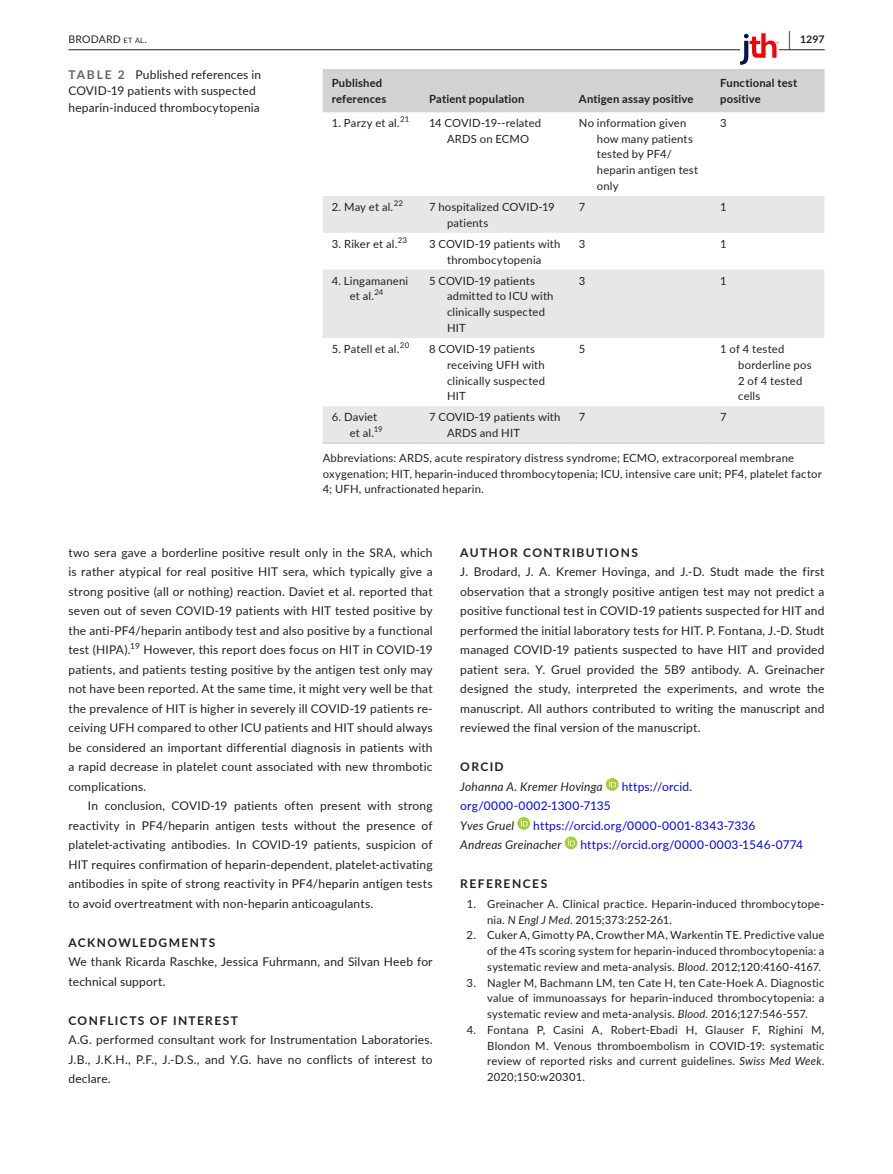
<style>
.page{position:relative;width:893px;height:1174px;background:#fff}
.page>*{position:absolute;margin:0;border:0;box-sizing:border-box;transform-origin:0 0}
.t1{font:12px/19.5px "Lato";letter-spacing:.015em;color:#231f20;text-align:justify}
.t2{font:12px "Lato";letter-spacing:.015em;color:#00f}
.t3{font:700 12px "Lato";letter-spacing:.115em;color:#231f20}
.t4{font:italic 12px "Lato";letter-spacing:.015em;color:#231f20}
.t5{font:11.25px/15.8px "Lato";letter-spacing:.015em;color:#231f20}
.t6{font:700 11.25px/15.8px "Lato";letter-spacing:.015em;color:#231f20}
.t7{font:10.5px "Lato";letter-spacing:.02em;color:#231f20}
.t8{font:700 10.5px "Lato";color:#231f20}
.t9{font:8.4px "Lato";color:#231f20}
.t10{font:7.8px "Lato";letter-spacing:.005em;color:#231f20}
.s1{font-size:7.35px}
.s2{font-size:19.5px}
.s3{font-weight:700;color:#636366}
.s4{font-style:italic}
</style>
<div class="page">
<hr style="left:68px;top:49px;width:756px;height:1px;background:#231f20">
<svg style="left:606px;top:778px;width:13px;height:13px"></svg>
<svg style="left:609px;top:780px;width:7px;height:7px"></svg>
<svg style="left:517px;top:817px;width:13px;height:13px"></svg>
<svg style="left:521px;top:819px;width:7px;height:7px"></svg>
<div style="left:565px;top:836px;width:12px;height:13px;background:#a5cd39;border-radius:50%"></div>
<svg style="left:568px;top:839px;width:7px;height:7px"></svg>
<svg style="left:323px;top:33px;width:501px;height:79px"></svg>
<svg style="left:323px;top:196px;width:501px;height:246px;fill:#e6e7e9"></svg>
<hr style="left:323px;top:442px;width:97px;height:2px;background:#d1d2d4">
<hr style="left:420px;top:442px;width:150px;height:2px;background:#d1d2d4">
<hr style="left:570px;top:442px;width:141px;height:2px;background:#d1d2d4">
<hr style="left:711px;top:442px;width:113px;height:2px;background:#d1d2d4">
<p class="t7" style="left:68px;top:31px;width:80px">BRODARD <span class="s1">et al</span>.</p>
<p class="t8" style="left:789px;top:31px;width:37px"><span class="s2">|</span> 1297</p>
<p class="t1" style="left:68px;top:66px;width:194px;line-height:16.5px;text-align:left"><span class="s3">TABLE 2</span> Published references in<br>COVID-19 patients with suspected heparin-induced thrombocytopenia</p>
<p class="t6" style="left:332px;top:75px;width:56px">Published references</p>
<p class="t6" style="left:429px;top:91px;width:97px">Patient population</p>
<p class="t6" style="left:579px;top:91px;width:116px">Antigen assay positive</p>
<p class="t6" style="left:720px;top:75px;width:79px">Functional test positive</p>
<p class="t5" style="left:332px;top:115px;width:69px">1. Parzy et al.</p>
<p class="t10" style="left:400px;top:113px;width:11px">21</p>
<p class="t5" style="left:429px;top:115px;width:114px;text-align:center">14 COVID-19--related<br>ARDS on ECMO</p>
<p class="t5" style="left:597px;top:115px;width:103px;text-indent:-18px">No information given how many patients tested by PF4/ heparin antigen test only</p>
<p class="t5" style="left:720px;top:115px;width:8px">3</p>
<p class="t5" style="left:332px;top:199px;width:63px">2. May et al.</p>
<p class="t10" style="left:394px;top:198px;width:11px">22</p>
<p class="t5" style="left:447px;top:199px;width:109px;text-indent:-18px">7 hospitalized COVID-19 patients</p>
<p class="t5" style="left:579px;top:199px;width:8px">7</p>
<p class="t5" style="left:720px;top:199px;width:8px">1</p>
<p class="t5" style="left:332px;top:235px;width:67px">3. Riker et al.</p>
<p class="t10" style="left:398px;top:234px;width:11px">23</p>
<p class="t5" style="left:429px;top:235px;width:133px;text-align:center">3 COVID-19 patients with thrombocytopenia</p>
<p class="t5" style="left:579px;top:235px;width:8px">3</p>
<p class="t5" style="left:720px;top:235px;width:8px">1</p>
<p class="t5" style="left:350px;top:272px;width:60px;text-indent:-18px">4. Lingamaneni et al.</p>
<p class="t5" style="left:447px;top:272px;width:108px;text-indent:-18px">5 COVID-19 patients admitted to ICU with clinically suspected<br>HIT</p>
<p class="t5" style="left:579px;top:272px;width:8px">3</p>
<p class="t5" style="left:720px;top:272px;width:8px">1</p>
<p class="t10" style="left:374px;top:287px;width:11px">24</p>
<p class="t5" style="left:332px;top:340px;width:69px">5. Patell et al.</p>
<p class="t10" style="left:400px;top:339px;width:11px">20</p>
<p class="t5" style="left:447px;top:340px;width:99px;text-indent:-18px">8 COVID-19 patients receiving UFH with clinically suspected<br>HIT</p>
<p class="t5" style="left:579px;top:340px;width:8px">5</p>
<p class="t5" style="left:738px;top:340px;width:75px;text-indent:-18px">1 of 4 tested borderline pos<br>2 of 4 tested cells</p>
<p class="t5" style="left:332px;top:409px;width:47px;text-align:right">6. Daviet et al.</p>
<p class="t5" style="left:447px;top:409px;width:115px;text-indent:-18px">7 COVID-19 patients with<br>ARDS and HIT</p>
<p class="t5" style="left:579px;top:409px;width:8px">7</p>
<p class="t5" style="left:720px;top:409px;width:8px">7</p>
<p class="t5" style="left:323px;top:449px;width:501px">Abbreviations: ARDS, acute respiratory distress syndrome; ECMO, extracorporeal membrane oxygenation; HIT, heparin-induced thrombocytopenia; ICU, intensive care unit; PF4, platelet factor<br>4; UFH, unfractionated heparin.</p>
<p class="t10" style="left:374px;top:423px;width:10px">19</p>
<p class="t1" style="left:68px;top:542px;width:366px">two sera gave a borderline positive result only in the SRA, which is rather atypical for real positive HIT sera, which typically give a strong positive (all or nothing) reaction. Daviet et al. reported that seven out of seven COVID-19 patients with HIT tested positive by the anti-PF4/heparin antibody test and also positive by a functional test (HIPA).</p>
<p class="t9" style="left:130px;top:640px;width:11px">19</p>
<p class="t1" style="left:68px;top:639px;width:366px;text-indent:75px">However, this report does focus on HIT in COVID-19 patients, and patients testing positive by the antigen test only may not have been reported. At the same time, it might very well be that the prevalence of HIT is higher in severely ill COVID-19 patients re&shy;ceiving UFH compared to other ICU patients and HIT should always be considered an important differential diagnosis in patients with a rapid decrease in platelet count associated with new thrombotic complications.</p>
<p class="t1" style="left:68px;top:795px;width:366px;text-indent:20px">In conclusion, COVID-19 patients often present with strong reactivity in PF4/heparin antigen tests without the presence of platelet-activating antibodies. In COVID-19 patients, suspicion of HIT requires confirmation of heparin-dependent, platelet-activating antibodies in spite of strong reactivity in PF4/heparin antigen tests to avoid overtreatment with non-heparin anticoagulants.</p>
<p class="t3" style="left:68px;top:933px;width:148px">ACKNOWLEDGMENTS</p>
<p class="t1" style="left:68px;top:951px;width:366px">We thank Ricarda Raschke, Jessica Fuhrmann, and Silvan Heeb for technical support.</p>
<p class="t3" style="left:68px;top:1011px;width:171px">CONFLICTS OF INTEREST</p>
<p class="t1" style="left:68px;top:1029px;width:366px">A.G. performed consultant work for Instrumentation Laboratories.<br>J.B., J.K.H., P.F., J.-D.S., and Y.G. have no conflicts of interest to declare.</p>
<p class="t3" style="left:460px;top:543px;width:179px">AUTHOR CONTRIBUTIONS</p>
<p class="t1" style="left:460px;top:561px;width:366px">J. Brodard, J. A. Kremer Hovinga, and J.-D. Studt made the first observation that a strongly positive antigen test may not predict a positive functional test in COVID-19 patients suspected for HIT and performed the initial laboratory tests for HIT. P. Fontana, J.-D. Studt managed COVID-19 patients suspected to have HIT and provided patient sera. Y. Gruel provided the 5B9 antibody. A. Greinacher designed the study, interpreted the experiments, and wrote the manuscript. All authors contributed to writing the manuscript and reviewed the final version of the manuscript.</p>
<p class="t3" style="left:460px;top:758px;width:45px">ORCID</p>
<p class="t4" style="left:460px;top:778px;width:144px">Johanna A. Kremer Hovinga</p>
<p class="t2" style="left:622px;top:778px;width:72px">https://orcid.</p>
<p class="t2" style="left:460px;top:797px;width:152px">org/0000-0002-1300-7135</p>
<p class="t4" style="left:460px;top:817px;width:56px">Yves Gruel</p>
<p class="t2" style="left:533px;top:817px;width:224px">https://orcid.org/0000-0001-8343-7336</p>
<p class="t4" style="left:460px;top:836px;width:103px">Andreas Greinacher</p>
<p class="t2" style="left:580px;top:836px;width:224px">https://orcid.org/0000-0003-1546-0774</p>
<p class="t3" style="left:460px;top:875px;width:88px">REFERENCES</p>
<p class="t5" style="left:487px;top:895px;width:339px;text-indent:-20px">1. Greinacher A. Clinical practice. Heparin-induced thrombocytope&shy;nia. <span class="s4">N Engl J Med</span>. 2015;373:252-261.</p>
<p class="t5" style="left:487px;top:927px;width:339px;text-align:justify;text-indent:-21px">2. Cuker A, Gimotty PA, Crowther MA, Warkentin TE. Predictive value of the 4Ts scoring system for heparin-induced thrombocytopenia: a systematic review and meta-analysis. <span class="s4">Blood</span>. 2012;120:4160-4167.</p>
<p class="t5" style="left:487px;top:974px;width:339px;text-align:justify;text-indent:-21px">3. Nagler M, Bachmann LM, ten Cate H, ten Cate-Hoek A. Diagnostic value of immunoassays for heparin-induced thrombocytopenia: a systematic review and meta-analysis. <span class="s4">Blood</span>. 2016;127:546-557.</p>
<p class="t5" style="left:487px;top:1021px;width:339px;text-align:justify;text-indent:-20px">4. Fontana P, Casini A, Robert-Ebadi H, Glauser F, Righini M, Blondon M. Venous thromboembolism in COVID-19: systematic review of reported risks and current guidelines. <span class="s4">Swiss Med Week</span>.<br>2020;150:w20301.</p>
</div>
